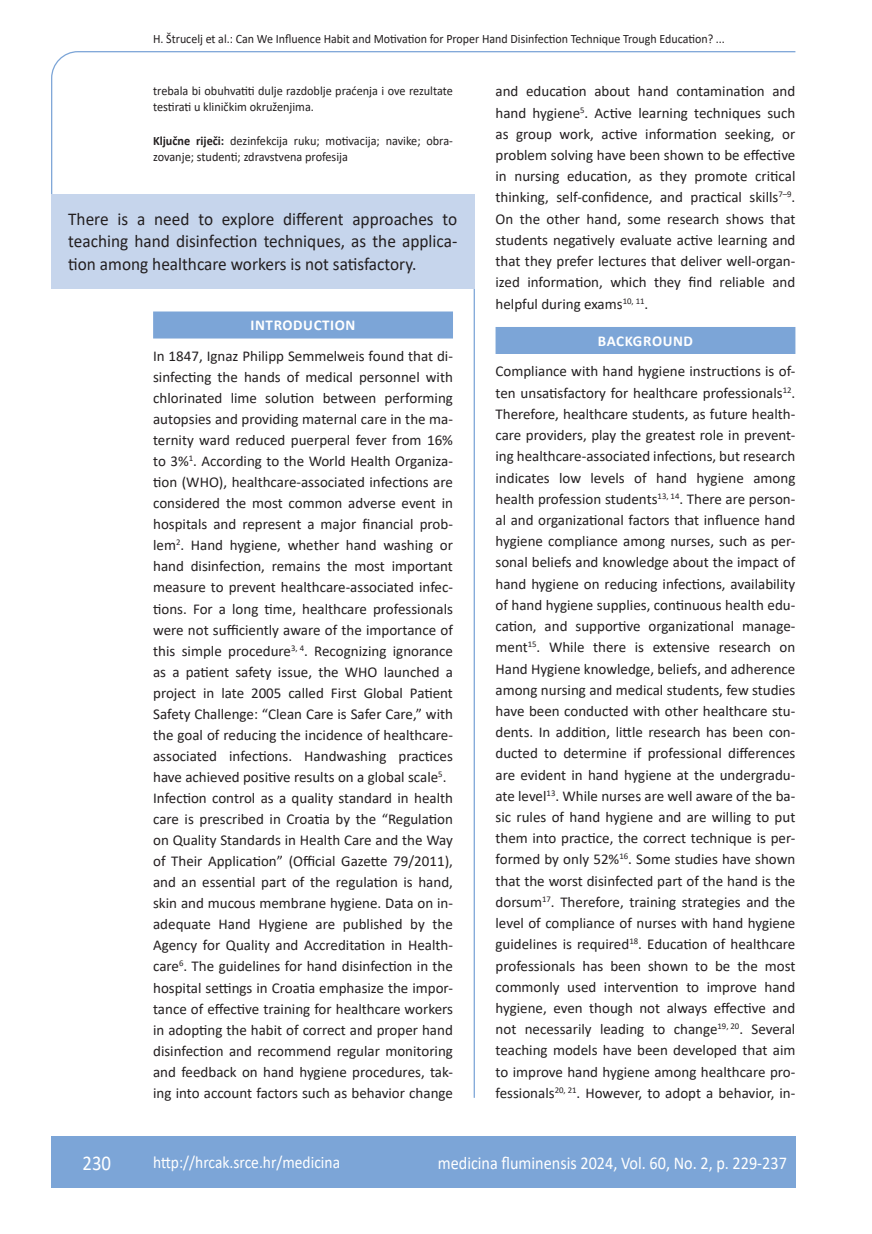
<style>
.page{position:relative;width:872px;height:1234px;background:#fff}
.page>*{position:absolute;margin:0;border:0;box-sizing:border-box;transform-origin:0 0}
.t1{font:21px "Calibri";color:#fff;scale:.9 1}
.anterfile{font:18px/22.5px "Calibri";color:#231f20;text-align:justify;scale:.96 1}
.t2{font:18px "Calibri";color:#fff;scale:.9 1}
.t3{font:17.25px "Calibri";color:#fff;scale:.9 1}
.osnovni_tekst{font:15px/21.1px "Calibri";color:#231f20;text-align:justify}
.naslov_ruler{font:700 15px "Calibri";letter-spacing:.04em;color:#fff}
.glava{font:12.75px "Calibri";color:#231f20;scale:.94 1}
.key_words{font:12.75px/16.5px "Calibri";color:#231f20;scale:.96 1}
.summary{font:12.75px/16.5px "Calibri";color:#231f20;scale:.96 1}
.s1{font-weight:700}
</style>
<div class="page">
<svg style="left:51px;top:51px;width:745px;height:144px"></svg>
<hr style="left:473px;top:288px;width:2px;height:809px;background:#7ca5d7">
<div style="left:51px;top:1135px;width:744px;height:51px;background:#7ca5d7"></div>
<div style="left:51px;top:194px;width:423px;height:94px;background:#c6d5ec"></div>
<div style="left:495px;top:327px;width:300px;height:27px;background:#7ca5d7"></div>
<div style="left:153px;top:311px;width:300px;height:27px;background:#7ca5d7"></div>
<p class="glava" style="left:153px;top:29px;width:610px">H. Štrucelj et al.: Can We Influence Habit and Motivation for Proper Hand Disinfection Technique Trough Education? ...</p>
<p class="summary" style="left:153px;top:82px;width:314px">trebala bi obuhvatiti dulje razdoblje praćenja i ove rezultate testirati u kliničkim okruženjima.</p>
<p class="key_words" style="left:153px;top:132px;width:314px"><span class="s1">Ključne riječi:</span> dezinfekcija ruku; motivacija; navike; obra&shy;zovanje; studenti; zdravstvena profesija</p>
<p class="anterfile" style="left:68px;top:207px;width:407px">There is a need to explore different approaches to teaching hand disinfection techniques, as the applica&shy;tion among healthcare workers is not satisfactory.</p>
<p class="naslov_ruler" style="left:251px;top:314px;width:106px">INTRODUCTION</p>
<p class="osnovni_tekst" style="left:153px;top:345px;width:301px">In 1847, Ignaz Philipp Semmelweis found that di&shy;sinfecting the hands of medical personnel with chlorinated lime solution between performing autopsies and providing maternal care in the ma&shy;ternity ward reduced puerperal fever from 16% to 3%<sup>1</sup>. According to the World Health Organiza&shy;tion (WHO), healthcare-associated infections are considered the most common adverse event in hospitals and represent a major financial prob&shy;lem<sup>2</sup>. Hand hygiene, whether hand washing or hand disinfection, remains the most important measure to prevent healthcare-associated infec&shy;tions. For a long time, healthcare professionals were not sufficiently aware of the importance of this simple procedure<sup>3,</sup> <sup>4</sup>. Recognizing ignorance as a patient safety issue, the WHO launched a project in late 2005 called First Global Patient Safety Challenge: “Clean Care is Safer Care,” with the goal of reducing the incidence of healthcare&shy;associated infections. Handwashing practices have achieved positive results on a global scale<sup>5</sup>.</p>
<p class="osnovni_tekst" style="left:153px;top:787px;width:301px">Infection control as a quality standard in health care is prescribed in Croatia by the “Regulation on Quality Standards in Health Care and the Way of Their Application” (Official Gazette 79/2011), and an essential part of the regulation is hand, skin and mucous membrane hygiene. Data on in&shy;adequate Hand Hygiene are published by the Agency for Quality and Accreditation in Health&shy;care<sup>6</sup>. The guidelines for hand disinfection in the hospital settings in Croatia emphasize the impor&shy;tance of effective training for healthcare workers in adopting the habit of correct and proper hand disinfection and recommend regular monitoring and feedback on hand hygiene procedures, tak&shy;ing into account factors such as behavior change</p>
<p class="osnovni_tekst" style="left:495px;top:80px;width:301px">and education about hand contamination and hand hygiene<sup>5</sup>. Active learning techniques such as group work, active information seeking, or problem solving have been shown to be effective in nursing education, as they promote critical thinking, self-confidence, and practical skills<sup>7–9</sup>.<br>On the other hand, some research shows that students negatively evaluate active learning and that they prefer lectures that deliver well-organ&shy;ized information, which they find reliable and helpful during exams<sup>10,</sup> <sup>11</sup>.</p>
<p class="naslov_ruler" style="left:598px;top:330px;width:97px">BACKGROUND</p>
<p class="osnovni_tekst" style="left:495px;top:360px;width:301px">Compliance with hand hygiene instructions is of&shy;ten unsatisfactory for healthcare professionals<sup>12</sup>.<br>Therefore, healthcare students, as future health&shy;care providers, play the greatest role in prevent&shy;ing healthcare-associated infections, but research indicates low levels of hand hygiene among health profession students<sup>13,</sup> <sup>14</sup>. There are person&shy;al and organizational factors that influence hand hygiene compliance among nurses, such as per&shy;sonal beliefs and knowledge about the impact of hand hygiene on reducing infections, availability of hand hygiene supplies, continuous health edu&shy;cation, and supportive organizational manage&shy;ment<sup>15</sup>. While there is extensive research on Hand Hygiene knowledge, beliefs, and adherence among nursing and medical students, few studies have been conducted with other healthcare stu&shy;dents. In addition, little research has been con&shy;ducted to determine if professional differences are evident in hand hygiene at the undergradu&shy;ate level<sup>13</sup>. While nurses are well aware of the ba&shy;sic rules of hand hygiene and are willing to put them into practice, the correct technique is per&shy;formed by only 52%<sup>16</sup>. Some studies have shown that the worst disinfected part of the hand is the dorsum<sup>17</sup>. Therefore, training strategies and the level of compliance of nurses with hand hygiene guidelines is required<sup>18</sup>. Education of healthcare professionals has been shown to be the most commonly used intervention to improve hand hygiene, even though not always effective and not necessarily leading to change<sup>19,</sup> <sup>20</sup>. Several teaching models have been developed that aim to improve hand hygiene among healthcare pro&shy;fessionals<sup>20,</sup> <sup>21</sup>. However, to adopt a behavior, in-</p>
<p class="t1" style="left:82px;top:1147px;width:33px">230</p>
<p class="t3" style="left:153px;top:1149px;width:209px">http://hrcak.srce.hr/medicina</p>
<p class="t2" style="left:438px;top:1149px;width:389px">medicina fluminensis 2024, Vol. 60, No. 2, p. 229-237</p>
</div>
